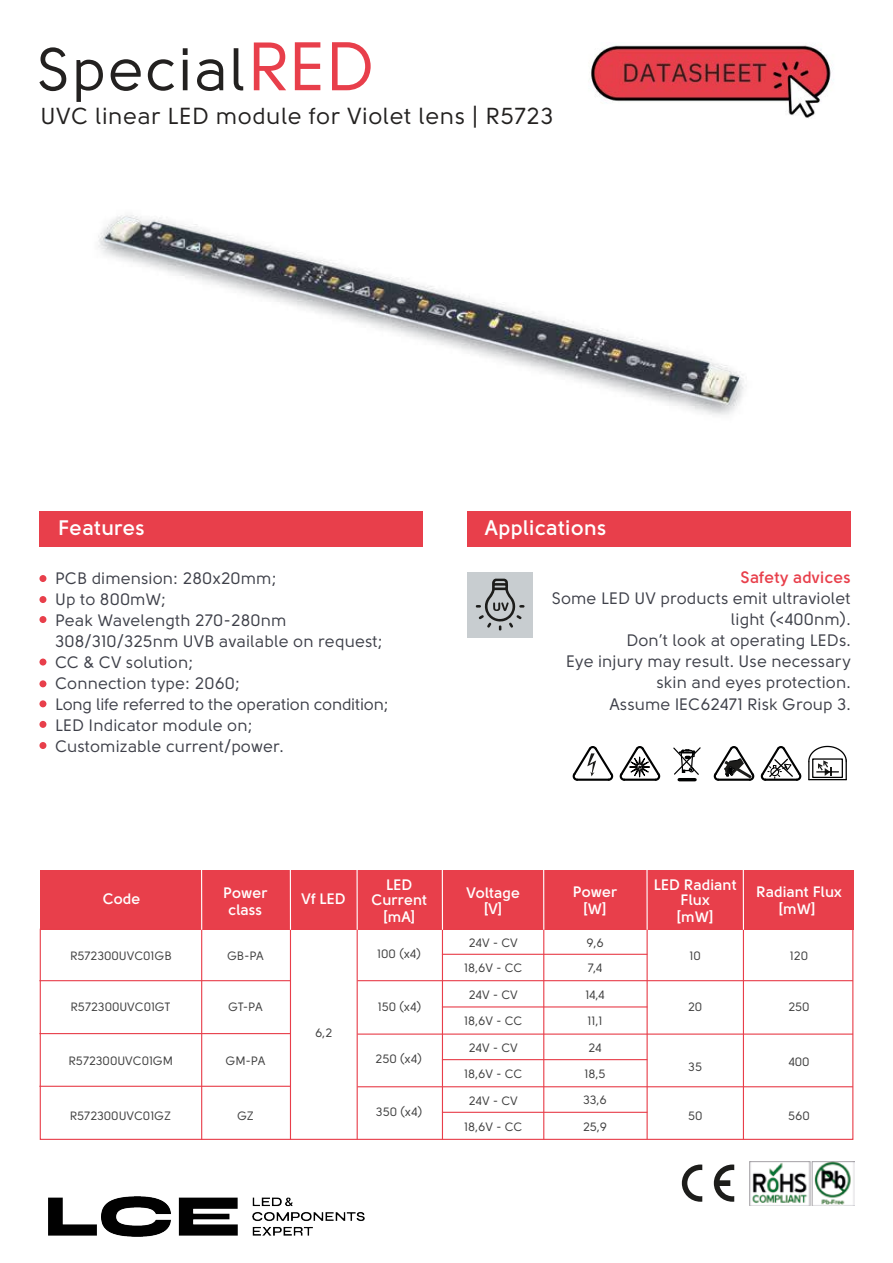
<style>
.page{position:relative;width:893px;height:1263px;background:#fff}
.page>*{position:absolute;margin:0;border:0;box-sizing:border-box;transform-origin:0 0}
.t1{font:59.7px "Solomon Sans Normal";letter-spacing:.025em;color:#232120}
.t2{font:23.1px "Solomon Sans Normal";letter-spacing:.025em;color:#232120}
.t3{font:700 21px "Solomon Sans Semi";letter-spacing:.01em;color:#fff}
.t4{font:16.5px/21px "Solomon Sans Normal";letter-spacing:.01em;color:#3e4049;text-align:right}
.t5{font:700 16.5px "Solomon Sans Semi";letter-spacing:.01em;color:#e83f4b}
.t6{font:700 15.15px/16.6px "Solomon Sans Semi";color:#fff;text-align:center}
.t7{font:12px "Solomon Sans Normal";color:#404040}
.s1{font-size:68.1px;color:#e83f4b}
</style>
<div class="page">
<div style="left:39px;top:512px;width:383px;height:35px;background:#e83f4b"></div>
<div style="left:467px;top:512px;width:384px;height:35px;background:#e83f4b"></div>
<div style="left:39px;top:575px;width:7px;height:7px;background:#e83f4b;border-radius:50%"></div>
<div style="left:39px;top:596px;width:7px;height:7px;background:#e83f4b;border-radius:50%"></div>
<div style="left:39px;top:616px;width:7px;height:7px;background:#e83f4b;border-radius:50%"></div>
<div style="left:39px;top:721px;width:7px;height:7px;background:#e83f4b;border-radius:50%"></div>
<div style="left:39px;top:742px;width:7px;height:7px;background:#e83f4b;border-radius:50%"></div>
<div style="left:39px;top:700px;width:7px;height:7px;background:#e83f4b;border-radius:50%"></div>
<div style="left:39px;top:658px;width:7px;height:7px;background:#e83f4b;border-radius:50%"></div>
<div style="left:39px;top:680px;width:7px;height:7px;background:#e83f4b;border-radius:50%"></div>
<div style="left:467px;top:572px;width:66px;height:65px;background:#c8cdd0"></div>
<svg style="left:476px;top:579px;width:49px;height:51px"></svg>
<svg style="left:673px;top:747px;width:28px;height:35px"></svg>
<svg style="left:572px;top:746px;width:89px;height:35px"></svg>
<hr style="left:577px;top:779px;width:32px;height:2px;background:#000101">
<svg style="left:713px;top:745px;width:134px;height:36px"></svg>
<hr style="left:809px;top:779px;width:37px;height:1px;background:#000101">
<hr style="left:442px;top:954px;width:205px;height:1px;background:#e83e4a">
<hr style="left:442px;top:1006px;width:205px;height:1px;background:#e83e4a">
<hr style="left:442px;top:1059px;width:205px;height:1px;background:#e83e4a">
<hr style="left:442px;top:1112px;width:205px;height:1px;background:#e83e4a">
<hr style="left:39px;top:980px;width:251px;height:1px;background:#e83e4a">
<hr style="left:357px;top:980px;width:496px;height:1px;background:#e83e4a">
<hr style="left:357px;top:1033px;width:496px;height:2px;background:#e83e4a">
<hr style="left:357px;top:1086px;width:496px;height:1px;background:#e83e4a">
<hr style="left:39px;top:1033px;width:251px;height:1px;background:#e83e4a">
<hr style="left:39px;top:1086px;width:251px;height:1px;background:#e83e4a">
<hr style="left:290px;top:928px;width:1px;height:212px;background:#e83e4a">
<hr style="left:743px;top:928px;width:1px;height:211px;background:#e83e4a">
<hr style="left:647px;top:928px;width:1px;height:211px;background:#e83e4a">
<hr style="left:543px;top:928px;width:1px;height:212px;background:#e83e4a">
<hr style="left:442px;top:928px;width:1px;height:212px;background:#e83e4a">
<hr style="left:357px;top:928px;width:1px;height:211px;background:#e83e4a">
<hr style="left:201px;top:928px;width:1px;height:212px;background:#e83e4a">
<div style="left:40px;top:871px;width:813px;height:59px;background:#e83f4b"></div>
<div style="left:40px;top:929px;width:813px;height:211px;border:1px solid #e83e4a"></div>
<hr style="left:201px;top:870px;width:1px;height:60px;background:#fff">
<hr style="left:290px;top:870px;width:1px;height:60px;background:#fff">
<hr style="left:356px;top:870px;width:2px;height:60px;background:#fff">
<hr style="left:442px;top:870px;width:1px;height:60px;background:#fff">
<hr style="left:543px;top:870px;width:1px;height:60px;background:#fff">
<hr style="left:646px;top:870px;width:2px;height:60px;background:#fff">
<hr style="left:743px;top:870px;width:1px;height:60px;background:#fff">
<img style="left:98px;top:215px;width:648px;height:200px">
<svg style="left:682px;top:1164px;width:20px;height:38px"></svg>
<svg style="left:714px;top:1164px;width:20px;height:38px"></svg>
<img style="left:749px;top:1161px;width:105px;height:45px">
<img style="left:591px;top:44px;width:243px;height:75px">
<img style="left:49px;top:1197px;width:315px;height:40px">
<h1 class="t1" style="left:37px;top:36px;width:339px">Special<span class="s1">RED</span></h1>
<h2 class="t2" style="left:41px;top:103px;width:514px">UVC linear LED module for Violet lens | R5723</h2>
<p class="t3" style="left:58px;top:516px;width:88px">Features</p>
<p class="t3" style="left:485px;top:516px;width:123px">Applications</p>
<p class="t4" style="left:55px;top:567px;width:335px;text-align:left">PCB dimension: 280x20mm;<br>Up to 800mW;<br>Peak Wavelength 270-280nm<br>308/310/325nm UVB available on request;<br>CC &amp; CV solution;<br>Connection type: 2060;<br>Long life referred to the operation condition;<br>LED Indicator module on;<br>Customizable current/power.</p>
<p class="t5" style="left:740px;top:568px;width:112px">Safety advices</p>
<p class="t4" style="left:552px;top:588px;width:301px">Some LED UV products emit ultraviolet light (&lt;400nm).<br>Don’t look at operating LEDs.<br>Eye injury may result. Use necessary skin and eyes protection.<br>Assume IEC62471 Risk Group 3.</p>
<p class="t6" style="left:103px;top:890px;width:39px">Code</p>
<p class="t6" style="left:223px;top:884px;width:46px">Power class</p>
<p class="t6" style="left:302px;top:890px;width:46px">Vf LED</p>
<p class="t7" style="left:70px;top:949px;width:103px">R572300UVC01GB</p>
<p class="t7" style="left:227px;top:949px;width:38px">GB-PA</p>
<p class="t6" style="left:371px;top:876px;width:57px;line-height:16px">LED<br>Current [mA]</p>
<p class="t6" style="left:466px;top:884px;width:55px">Voltage [V]</p>
<p class="t6" style="left:573px;top:883px;width:46px">Power [W]</p>
<p class="t6" style="left:654px;top:876px;width:84px;line-height:16px">LED Radiant<br>Flux<br>[mW]</p>
<p class="t6" style="left:756px;top:884px;width:87px">Radiant Flux [mW]</p>
<p class="t7" style="left:377px;top:947px;width:45px">100 (x4)</p>
<p class="t7" style="left:469px;top:936px;width:50px">24V - CV</p>
<p class="t7" style="left:586px;top:936px;width:19px">9,6</p>
<p class="t7" style="left:464px;top:960px;width:60px">18,6V - CC</p>
<p class="t7" style="left:588px;top:961px;width:16px">7,4</p>
<p class="t7" style="left:689px;top:949px;width:13px">10</p>
<p class="t7" style="left:790px;top:949px;width:20px">120</p>
<p class="t7" style="left:71px;top:1000px;width:101px">R572300UVC01GT</p>
<p class="t7" style="left:228px;top:1000px;width:36px">GT-PA</p>
<p class="t7" style="left:378px;top:1000px;width:45px">150 (x4)</p>
<p class="t7" style="left:469px;top:988px;width:50px">24V - CV</p>
<p class="t7" style="left:585px;top:988px;width:21px">14,4</p>
<p class="t7" style="left:688px;top:1000px;width:16px">20</p>
<p class="t7" style="left:788px;top:1000px;width:23px">250</p>
<p class="t7" style="left:315px;top:1026px;width:19px">6,2</p>
<p class="t7" style="left:464px;top:1014px;width:60px">18,6V - CC</p>
<p class="t7" style="left:588px;top:1014px;width:16px">11,1</p>
<p class="t7" style="left:69px;top:1054px;width:106px">R572300UVC01GM</p>
<p class="t7" style="left:226px;top:1054px;width:41px">GM-PA</p>
<p class="t7" style="left:375px;top:1052px;width:48px">250 (x4)</p>
<p class="t7" style="left:469px;top:1041px;width:50px">24V - CV</p>
<p class="t7" style="left:588px;top:1041px;width:15px">24</p>
<p class="t7" style="left:464px;top:1067px;width:60px">18,6V - CC</p>
<p class="t7" style="left:584px;top:1067px;width:23px">18,5</p>
<p class="t7" style="left:688px;top:1060px;width:15px">35</p>
<p class="t7" style="left:788px;top:1055px;width:23px">400</p>
<p class="t7" style="left:70px;top:1109px;width:103px">R572300UVC01GZ</p>
<p class="t7" style="left:237px;top:1109px;width:18px">GZ</p>
<p class="t7" style="left:376px;top:1105px;width:48px">350 (x4)</p>
<p class="t7" style="left:469px;top:1094px;width:50px">24V - CV</p>
<p class="t7" style="left:583px;top:1093px;width:25px">33,6</p>
<p class="t7" style="left:464px;top:1120px;width:60px">18,6V - CC</p>
<p class="t7" style="left:583px;top:1120px;width:26px">25,9</p>
<p class="t7" style="left:688px;top:1109px;width:16px">50</p>
<p class="t7" style="left:788px;top:1109px;width:23px">560</p>
</div>
